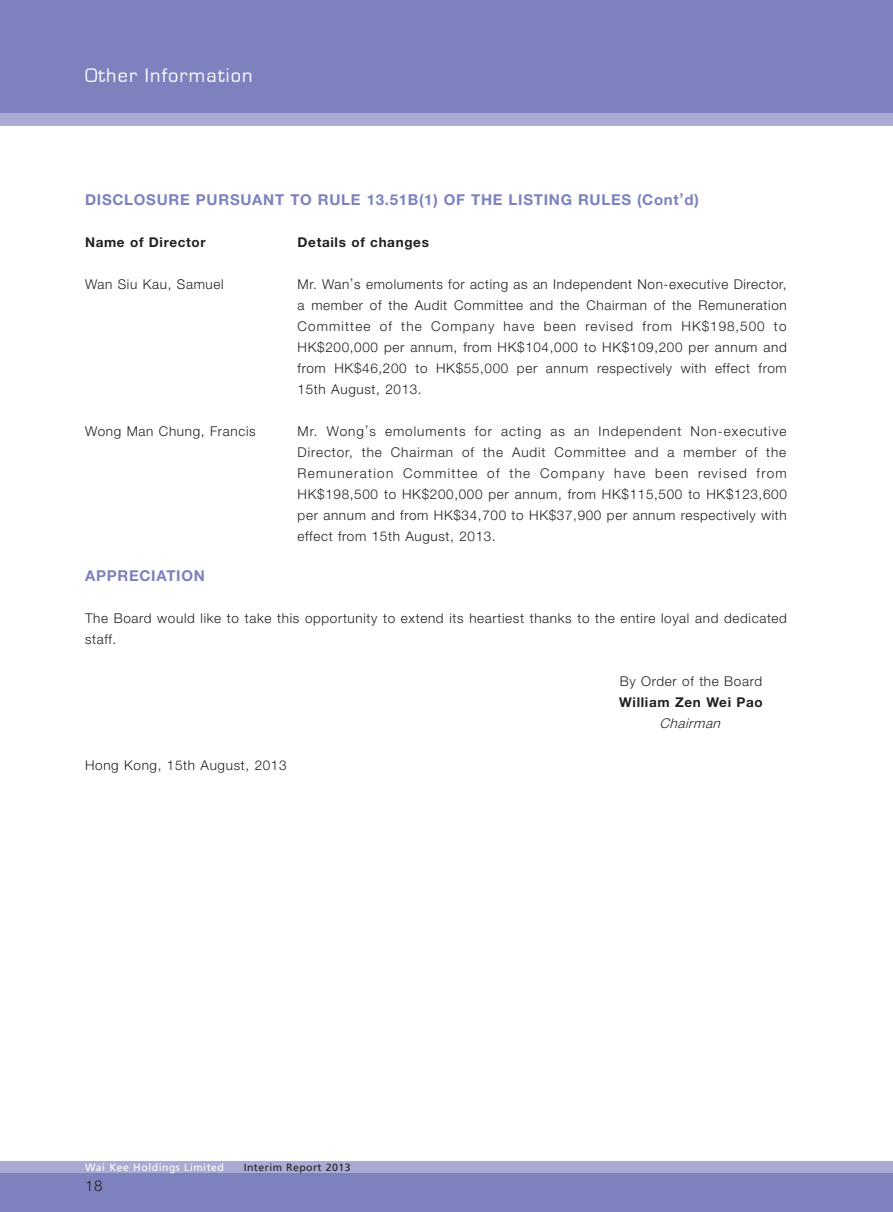
<style>
.page{position:relative;width:893px;height:1212px;background:#fff}
.page>*{position:absolute;margin:0;border:0;box-sizing:border-box;transform-origin:0 0}
.t1{font:20.25px "Eurostile";letter-spacing:.055em;color:#fff}
.Heading_1{font:700 15px "Helvetica Neue LT Std";letter-spacing:.05em;color:#7d81be}
.t2{font:300 15px "Helvetica Neue LT Std";color:#231f20}
.Body_Text{font:300 13.5px/21px "Helvetica Neue LT Std";letter-spacing:.05em;color:#231f20;text-align:justify}
.Body_Text-2{font:700 13.5px "Helvetica Neue LT Std";letter-spacing:.05em;color:#231f20}
.Body_Text-3{font:italic 300 13.5px "Helvetica Neue LT Std";color:#231f20}
.t3{font:10.5px "Frutiger LT Std";letter-spacing:.05em;color:#fff}
.t4{font:10.5px "Frutiger LT Std";letter-spacing:.045em;color:#231f20}
</style>
<div class="page">
<div style="left:0;top:1161px;width:893px;height:13px;background:#aaabd4"></div>
<div style="left:0;top:1174px;width:893px;height:38px;background:#7d81be"></div>
<div style="left:0;top:0;width:893px;height:125px;background:#aaabd4"></div>
<div style="left:0;top:0;width:893px;height:113px;background:#7d81be"></div>
<h1 class="t1" style="left:85px;top:65px;width:169px">Other Information</h1>
<p class="Heading_1" style="left:85px;top:190px;width:615px">DISCLOSURE PURSUANT TO RULE 13.51B(1) OF THE LISTING RULES (Cont’d)</p>
<p class="Body_Text-2" style="left:85px;top:234px;width:122px">Name of Director</p>
<p class="Body_Text-2" style="left:298px;top:234px;width:133px">Details of changes</p>
<p class="Body_Text" style="left:85px;top:273px;width:140px">Wan Siu Kau, Samuel</p>
<p class="Body_Text" style="left:298px;top:273px;width:491px">Mr. Wan’s emoluments for acting as an Independent Non-executive Director, a member of the Audit Committee and the Chairman of the Remuneration Committee of the Company have been revised from HK$198,500 to HK$200,000 per annum, from HK$104,000 to HK$109,200 per annum and from HK$46,200 to HK$55,000 per annum respectively with effect from 15th August, 2013.</p>
<p class="Body_Text" style="left:85px;top:420px;width:172px">Wong Man Chung, Francis</p>
<p class="Body_Text" style="left:298px;top:420px;width:491px">Mr. Wong’s emoluments for acting as an Independent Non-executive Director, the Chairman of the Audit Committee and a member of the Remuneration Committee of the Company have been revised from HK$198,500 to HK$200,000 per annum, from HK$115,500 to HK$123,600 per annum and from HK$34,700 to HK$37,900 per annum respectively with effect from 15th August, 2013.</p>
<p class="Heading_1" style="left:85px;top:567px;width:121px">APPRECIATION</p>
<p class="Body_Text" style="left:85px;top:608px;width:703px">The Board would like to take this opportunity to extend its heartiest thanks to the entire loyal and dedicated staff.</p>
<p class="Body_Text" style="left:620px;top:671px;width:144px">By Order of the Board</p>
<p class="Body_Text-2" style="left:619px;top:694px;width:145px">William Zen Wei Pao</p>
<p class="Body_Text-3" style="left:659px;top:715px;width:66px">Chairman</p>
<p class="Body_Text" style="left:85px;top:755px;width:203px">Hong Kong, 15th August, 2013</p>
<p class="t3" style="left:85px;top:1161px;width:140px">Wai Kee Holdings Limited</p>
<p class="t4" style="left:244px;top:1161px;width:108px">Interim Report 2013</p>
<p class="t2" style="left:85px;top:1176px;width:19px">18</p>
</div>
